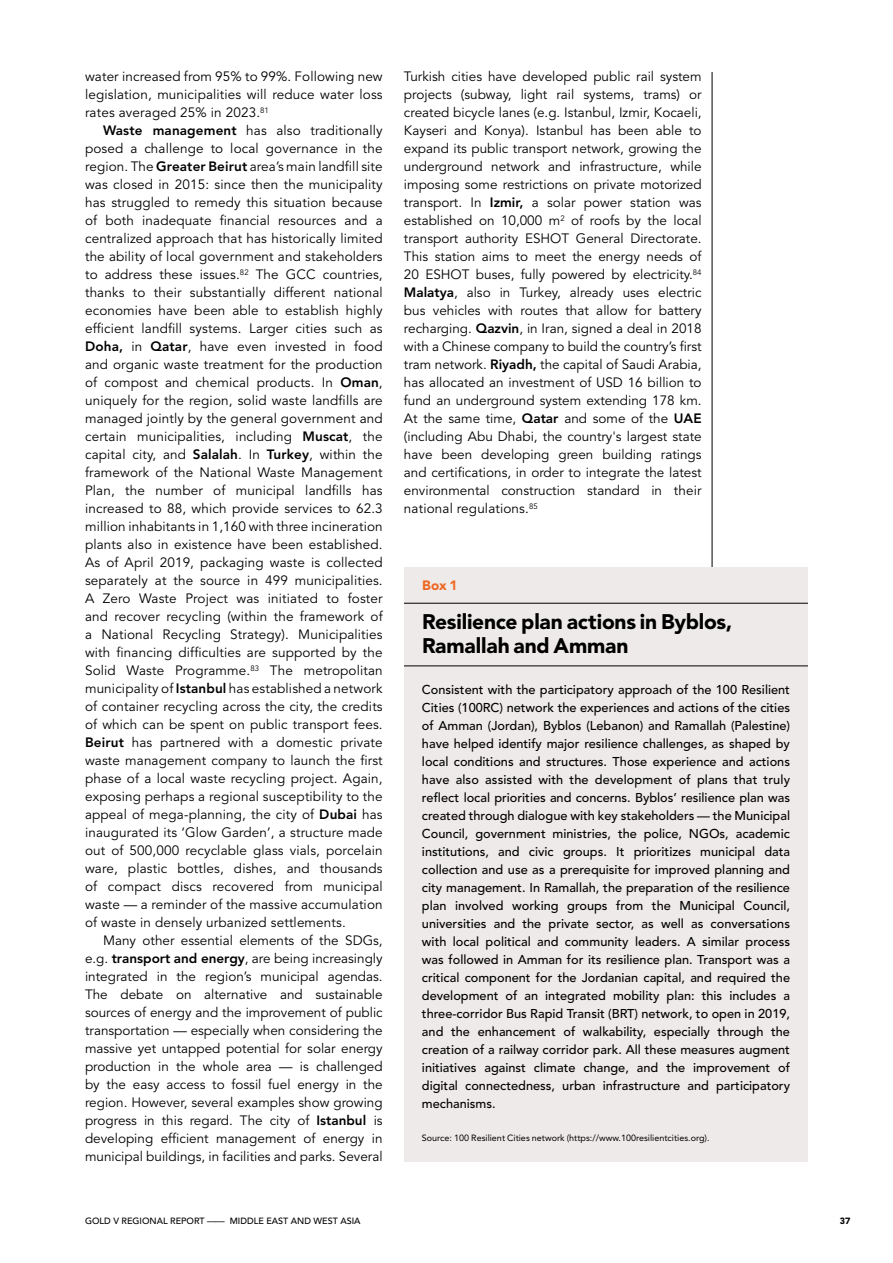
<style>
.page{position:relative;width:893px;height:1263px;background:#fff}
.page>*{position:absolute;margin:0;border:0;box-sizing:border-box;transform-origin:0 0}
.t1{font:900 21px/24px "Avenir LT";letter-spacing:-.01em;color:#000}
.t2{font:13.5px/18px "Avenir LT";letter-spacing:.01em;color:#000;text-align:justify}
.t3{font:900 13.5px "Avenir LT";color:#ed6925}
.t4{font:500 12.75px/18px "Avenir LT";color:#000;text-align:justify}
.t5{font:9px "Avenir LT";color:#000}
.t6{font:500 9px "Avenir";color:#000}
.t7{font:900 9px "Avenir";color:#000}
.s1{font-weight:800}
</style>
<div class="page">
<hr style="left:712px;top:72px;width:1px;height:1089px;background:#000">
<div style="left:404px;top:567px;width:404px;height:594px;background:#eeeae9"></div>
<hr style="left:404px;top:603px;width:404px;height:1px;background:#000">
<hr style="left:404px;top:666px;width:404px;height:1px;background:#000">
<p class="t2" style="left:85px;top:68px;width:299px">water increased from 95% to 99%. Following new legislation, municipalities will reduce water loss rates averaged 25% in 2023.<sup>81</sup></p>
<p class="t2" style="left:85px;top:122px;width:299px;text-indent:18px"><span class="s1">Waste management</span> has also traditionally posed a challenge to local governance in the region. The <span class="s1">Greater Beirut</span> area’s main landfill site was closed in 2015: since then the municipality has struggled to remedy this situation because of both inadequate financial resources and a centralized approach that has historically limited the ability of local government and stakeholders to address these issues.<sup>82</sup> The GCC countries, thanks to their substantially different national economies have been able to establish highly efficient landfill systems. Larger cities such as <span class="s1">Doha,</span> in <span class="s1">Qatar</span>, have even invested in food and organic waste treatment for the production of compost and chemical products. In <span class="s1">Oman</span>, uniquely for the region, solid waste landfills are managed jointly by the general government and certain municipalities, including <span class="s1">Muscat</span>, the capital city, and <span class="s1">Salalah</span>. In <span class="s1">Turkey</span>, within the framework of the National Waste Management Plan, the number of municipal landfills has increased to 88, which provide services to 62.3 million inhabitants in 1,160 with three incineration plants also in existence have been established.<br>As of April 2019, packaging waste is collected separately at the source in 499 municipalities.<br>A Zero Waste Project was initiated to foster and recover recycling (within the framework of a National Recycling Strategy). Municipalities with financing difficulties are supported by the Solid Waste Programme.<sup>83</sup> The metropolitan municipality of <span class="s1">Istanbul</span> has established a network of container recycling across the city, the credits of which can be spent on public transport fees.<br><span class="s1">Beirut</span> has partnered with a domestic private waste management company to launch the first phase of a local waste recycling project. Again, exposing perhaps a regional susceptibility to the appeal of mega-planning, the city of <span class="s1">Dubai</span> has inaugurated its ‘Glow Garden’, a structure made out of 500,000 recyclable glass vials, porcelain ware, plastic bottles, dishes, and thousands of compact discs recovered from municipal waste — a reminder of the massive accumulation of waste in densely urbanized settlements.</p>
<p class="t2" style="left:85px;top:932px;width:299px;text-indent:18px">Many other essential elements of the SDGs, e.g. <span class="s1">transport and energy</span>, are being increasingly integrated in the region’s municipal agendas.<br>The debate on alternative and sustainable sources of energy and the improvement of public transportation — especially when considering the massive yet untapped potential for solar energy production in the whole area — is challenged by the easy access to fossil fuel energy in the region. However, several examples show growing progress in this regard. The city of <span class="s1">Istanbul</span> is developing efficient management of energy in municipal buildings, in facilities and parks. Several</p>
<p class="t2" style="left:404px;top:68px;width:299px">Turkish cities have developed public rail system projects (subway, light rail systems, trams) or created bicycle lanes (e.g. Istanbul, Izmir, Kocaeli, Kayseri and Konya). Istanbul has been able to expand its public transport network, growing the underground network and infrastructure, while imposing some restrictions on private motorized transport. In <span class="s1">Izmir,</span> a solar power station was established on 10,000 m<sup>2</sup> of roofs by the local transport authority ESHOT General Directorate.<br>This station aims to meet the energy needs of 20 ESHOT buses, fully powered by electricity.<sup>84<br></sup><span class="s1">Malatya</span>, also in Turkey, already uses electric bus vehicles with routes that allow for battery recharging. <span class="s1">Qazvin</span>, in Iran, signed a deal in 2018 with a Chinese company to build the country’s first tram network. <span class="s1">Riyadh,</span> the capital of Saudi Arabia, has allocated an investment of USD 16 billion to fund an underground system extending 178 km.<br>At the same time, <span class="s1">Qatar</span> and some of the <span class="s1">UAE </span>(including Abu Dhabi, the country's largest state have been developing green building ratings and certifications, in order to integrate the latest environmental construction standard in their national regulations.<sup>85</sup></p>
<p class="t3" style="left:422px;top:577px;width:37px">Box 1</p>
<h1 class="t1" style="left:422px;top:609px;width:312px">Resilience plan actions in Byblos,<br>Ramallah and Amman</h1>
<p class="t4" style="left:422px;top:681px;width:370px">Consistent with the participatory approach of the 100 Resilient Cities (100RC) network the experiences and actions of the cities of Amman (Jordan), Byblos (Lebanon) and Ramallah (Palestine) have helped identify major resilience challenges, as shaped by local conditions and structures. Those experience and actions have also assisted with the development of plans that truly reflect local priorities and concerns. Byblos’ resilience plan was created through dialogue with key stakeholders — the Municipal Council, government ministries, the police, NGOs, academic institutions, and civic groups. It prioritizes municipal data collection and use as a prerequisite for improved planning and city management. In Ramallah, the preparation of the resilience plan involved working groups from the Municipal Council, universities and the private sector, as well as conversations with local political and community leaders. A similar process was followed in Amman for its resilience plan. Transport was a critical component for the Jordanian capital, and required the development of an integrated mobility plan: this includes a three-corridor Bus Rapid Transit (BRT) network, to open in 2019, and the enhancement of walkability, especially through the creation of a railway corridor park. All these measures augment initiatives against climate change, and the improvement of digital connectedness, urban infrastructure and participatory mechanisms.</p>
<p class="t5" style="left:422px;top:1132px;width:289px">Source: 100 Resilient Cities network (https://www.100resilientcities.org).</p>
<p class="t6" style="left:85px;top:1216px;width:277px">GOLD V REGIONAL REPORT —— MIDDLE EAST AND WEST ASIA</p>
<p class="t7" style="left:840px;top:1215px;width:12px">37</p>
</div>
